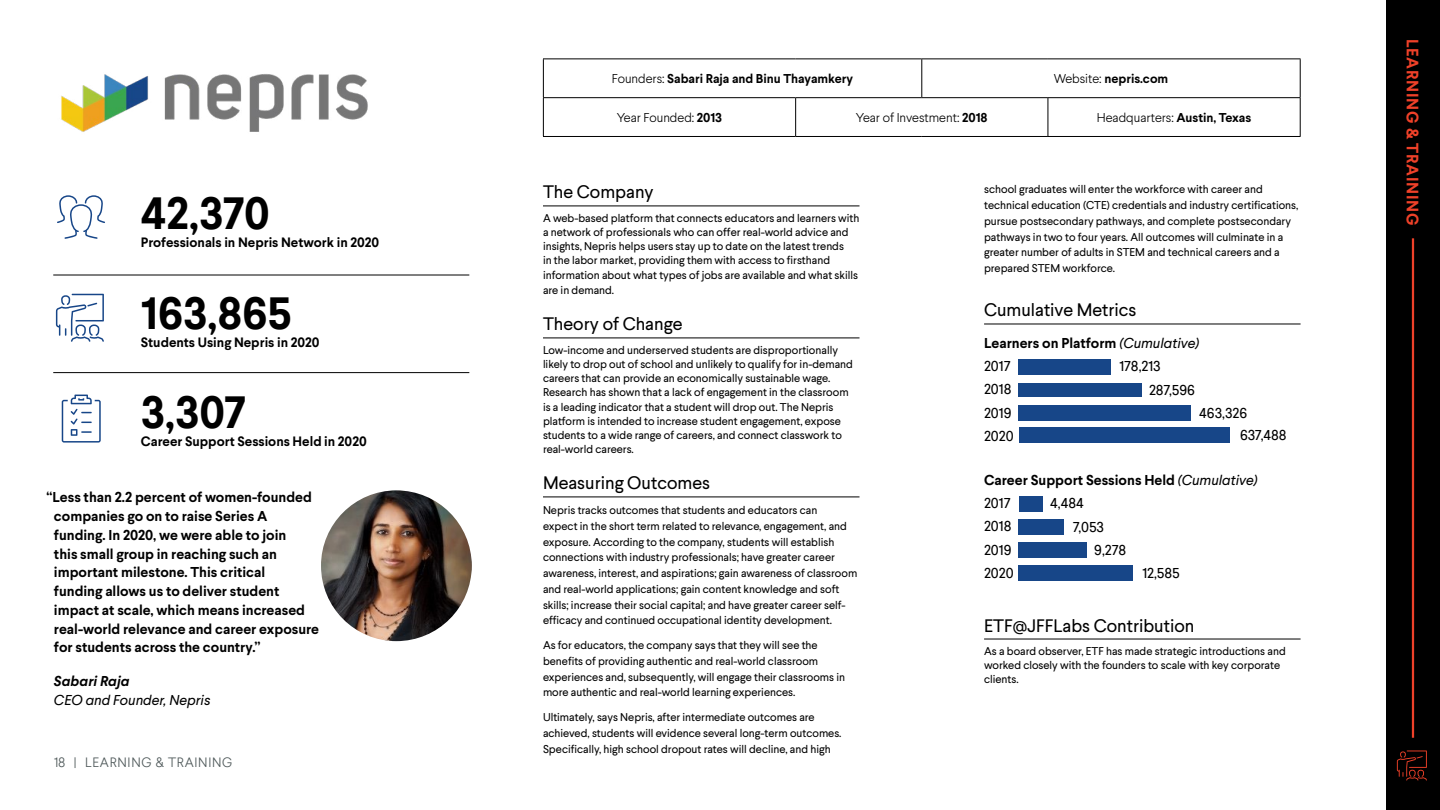
<style>
.page{position:relative;width:1440px;height:810px;background:#fff}
.page>*{position:absolute;margin:0;border:0;box-sizing:border-box;transform-origin:0 0}
.t1{font:700 45px "Larsseit";letter-spacing:-.005em;color:#000}
.t2{font:18px "Larsseit";color:#000}
.t3{font:700 16.5px "Larsseit";letter-spacing:.045em;color:#ef4129}
.t4{font:700 14.25px/23.2px "Larsseit";color:#000}
.t5{font:14.25px/23.9px "Larsseit";color:#000}
.t6{font:italic 14.25px "Larsseit";color:#000}
.t7{font:italic 700 14.25px "Larsseit";color:#000}
.t8{font:700 13.5px "Larsseit";color:#000}
.t9{font:300 13.5px "Larsseit";letter-spacing:.05em;color:#4d5758}
.t10{font:300 12.75px "Larsseit";color:#000}
.t11{font:700 12.75px "Larsseit";color:#000}
.t12{font:11.25px/15.8px "Larsseit";color:#000}
.s1{font-weight:300}
.s2{font-weight:700}
.s3{font-weight:400;font-style:italic}
.s4{font-weight:400}
</style>
<div class="page">
<img style="left:61px;top:74px;width:307px;height:58px">
<hr style="left:543px;top:206px;width:317px;height:1px;background:#000">
<hr style="left:543px;top:338px;width:317px;height:1px;background:#000">
<hr style="left:543px;top:497px;width:317px;height:1px;background:#000">
<hr style="left:984px;top:324px;width:317px;height:1px;background:#000">
<hr style="left:984px;top:639px;width:317px;height:1px;background:#000">
<hr style="left:53px;top:275px;width:416px;height:1px;background:#000">
<hr style="left:53px;top:372px;width:416px;height:1px;background:#000">
<img style="left:321px;top:490px;width:151px;height:151px;border-radius:75px">
<div style="left:1019px;top:359px;width:92px;height:16px;background:#174688"></div>
<div style="left:1019px;top:383px;width:123px;height:14px;background:#174688"></div>
<div style="left:1019px;top:405px;width:172px;height:15px;background:#174688"></div>
<div style="left:1019px;top:428px;width:211px;height:15px;background:#174688"></div>
<div style="left:1019px;top:542px;width:68px;height:16px;background:#174688"></div>
<div style="left:1019px;top:565px;width:114px;height:15px;background:#174688"></div>
<div style="left:1019px;top:496px;width:23px;height:16px;background:#174688"></div>
<div style="left:1019px;top:519px;width:45px;height:16px;background:#174688"></div>
<svg style="left:56px;top:294px;width:48px;height:48px"></svg>
<svg style="left:62px;top:395px;width:39px;height:48px"></svg>
<svg style="left:57px;top:195px;width:48px;height:44px"></svg>
<div style="left:1386px;top:0;width:54px;height:810px;background:#000"></div>
<hr style="left:543px;top:58px;width:253px;height:1px;background:#000">
<hr style="left:543px;top:59px;width:1px;height:38px;background:#000">
<hr style="left:796px;top:58px;width:126px;height:1px;background:#000">
<hr style="left:922px;top:58px;width:126px;height:1px;background:#000">
<hr style="left:921px;top:59px;width:1px;height:38px;background:#000">
<hr style="left:1048px;top:58px;width:253px;height:1px;background:#000">
<hr style="left:1300px;top:59px;width:1px;height:38px;background:#000">
<hr style="left:543px;top:97px;width:253px;height:1px;background:#000">
<hr style="left:543px;top:98px;width:1px;height:38px;background:#000">
<hr style="left:796px;top:97px;width:126px;height:1px;background:#000">
<hr style="left:795px;top:98px;width:1px;height:38px;background:#000">
<hr style="left:922px;top:97px;width:126px;height:1px;background:#000">
<hr style="left:1048px;top:97px;width:253px;height:1px;background:#000">
<hr style="left:1048px;top:98px;width:1px;height:38px;background:#000">
<hr style="left:1300px;top:98px;width:1px;height:38px;background:#000">
<hr style="left:543px;top:136px;width:253px;height:1px;background:#000">
<hr style="left:796px;top:136px;width:126px;height:1px;background:#000">
<hr style="left:922px;top:136px;width:126px;height:1px;background:#000">
<hr style="left:1048px;top:136px;width:253px;height:1px;background:#000">
<hr style="left:1412px;top:238px;width:2px;height:500px;background:#ef4129">
<svg style="left:1397px;top:751px;width:30px;height:30px"></svg>
<h1 class="t1" style="left:141px;top:184px;width:131px">42,370</h1>
<p class="t8" style="left:141px;top:233px;width:240px">Professionals in Nepris Network in 2020</p>
<h1 class="t1" style="left:141px;top:283px;width:152px">163,865</h1>
<p class="t8" style="left:141px;top:333px;width:180px">Students Using Nepris in 2020</p>
<h1 class="t1" style="left:141px;top:383px;width:107px">3,307</h1>
<p class="t8" style="left:141px;top:433px;width:227px">Career Support Sessions Held in 2020</p>
<p class="t4" style="left:54px;top:488px;width:267px;line-height:18.8px;text-indent:-7px">“Less than 2.2 percent of women-founded companies go on to raise Series A funding. In 2020, we were able to join<br>this small group in reaching such an important milestone. This critical<br>funding allows us to deliver student impact at scale, which means increased real-world relevance and career exposure for students across the country.”</p>
<p class="t7" style="left:54px;top:672px;width:77px">Sabari Raja</p>
<p class="t6" style="left:54px;top:691px;width:158px">CEO and Founder, Nepris</p>
<p class="t9" style="left:54px;top:754px;width:180px">18 | LEARNING &amp; TRAINING</p>
<p class="t11" style="left:612px;top:70px;width:243px"><span class="s1">Founders:</span> Sabari Raja and Binu Thayamkery</p>
<p class="t11" style="left:1054px;top:70px;width:116px"><span class="s1">Website:</span> nepris.com</p>
<p class="t10" style="left:617px;top:109px;width:107px">Year Founded: <span class="s2">2013</span></p>
<p class="t10" style="left:856px;top:109px;width:133px">Year of Investment: <span class="s2">2018</span></p>
<p class="t10" style="left:1097px;top:109px;width:156px">Headquarters: <span class="s2">Austin, Texas</span></p>
<h2 class="t2" style="left:543px;top:180px;width:112px">The Company</h2>
<p class="t12" style="left:543px;top:210px;width:318px;line-height:14.2px">A web-based platform that connects educators and learners with a network of professionals who can offer real-world advice and insights, Nepris helps users stay up to date on the latest trends<br>in the labor market, providing them with access to firsthand information about what types of jobs are available and what skills</p>
<p class="t12" style="left:543px;top:282px;width:73px">are in demand.</p>
<h2 class="t2" style="left:543px;top:312px;width:141px">Theory of Change</h2>
<p class="t12" style="left:543px;top:342px;width:311px;line-height:14.2px">Low-income and underserved students are disproportionally likely to drop out of school and unlikely to qualify for in-demand careers that can provide an economically sustainable wage.<br>Research has shown that a lack of engagement in the classroom is a leading indicator that a student will drop out. The Nepris platform is intended to increase student engagement, expose students to a wide range of careers, and connect classwork to real-world careers.</p>
<h2 class="t2" style="left:543px;top:471px;width:169px">Measuring Outcomes</h2>
<p class="t12" style="left:543px;top:502px;width:316px">Nepris tracks outcomes that students and educators can<br>expect in the short term related to relevance, engagement, and exposure. According to the company, students will establish connections with industry professionals; have greater career awareness, interest, and aspirations; gain awareness of classroom and real-world applications; gain content knowledge and soft skills; increase their social capital; and have greater career self&shy;efficacy and continued occupational identity development.</p>
<p class="t12" style="left:543px;top:637px;width:304px">As for educators, the company says that they will see the benefits of providing authentic and real-world classroom experiences and, subsequently, will engage their classrooms in more authentic and real-world learning experiences.</p>
<p class="t12" style="left:543px;top:709px;width:300px">Ultimately, says Nepris, after intermediate outcomes are achieved, students will evidence several long-term outcomes.<br>Specifically, high school dropout rates will decline, and high</p>
<p class="t12" style="left:984px;top:182px;width:316px">school graduates will enter the workforce with career and technical education (CTE) credentials and industry certifications, pursue postsecondary pathways, and complete postsecondary pathways in two to four years. All outcomes will culminate in a greater number of adults in STEM and technical careers and a prepared STEM workforce.</p>
<h2 class="t2" style="left:984px;top:299px;width:154px">Cumulative Metrics</h2>
<p class="t4" style="left:984px;top:331px;width:217px">Learners on Platform <span class="s3">(Cumulative)<br></span><span class="s4">2017<br>2018<br>2019<br>2020</span></p>
<p class="t5" style="left:1149px;top:353px;width:47px;text-indent:-30px">178,213<br>287,596</p>
<p class="t5" style="left:1240px;top:401px;width:48px;line-height:22.5px;text-indent:-41px">463,326<br>637,488</p>
<p class="t4" style="left:984px;top:468px;width:275px">Career Support Sessions Held <span class="s3">(Cumulative)<br></span><span class="s4">2017<br>2018<br>2019<br>2020</span></p>
<p class="t5" style="left:1050px;top:490px;width:35px">4,484</p>
<p class="t5" style="left:1073px;top:514px;width:33px">7,053</p>
<p class="t5" style="left:1094px;top:538px;width:33px">9,278</p>
<p class="t5" style="left:1142px;top:561px;width:39px">12,585</p>
<h2 class="t2" style="left:984px;top:614px;width:212px">ETF@JFFLabs Contribution</h2>
<p class="t12" style="left:984px;top:644px;width:303px;line-height:14.2px">As a board observer, ETF has made strategic introductions and worked closely with the founders to scale with key corporate clients.</p>
<h3 class="t3" style="left:1424px;top:39px;width:188px;rotate:90deg">LEARNING &amp; TRAINING</h3>
</div>
